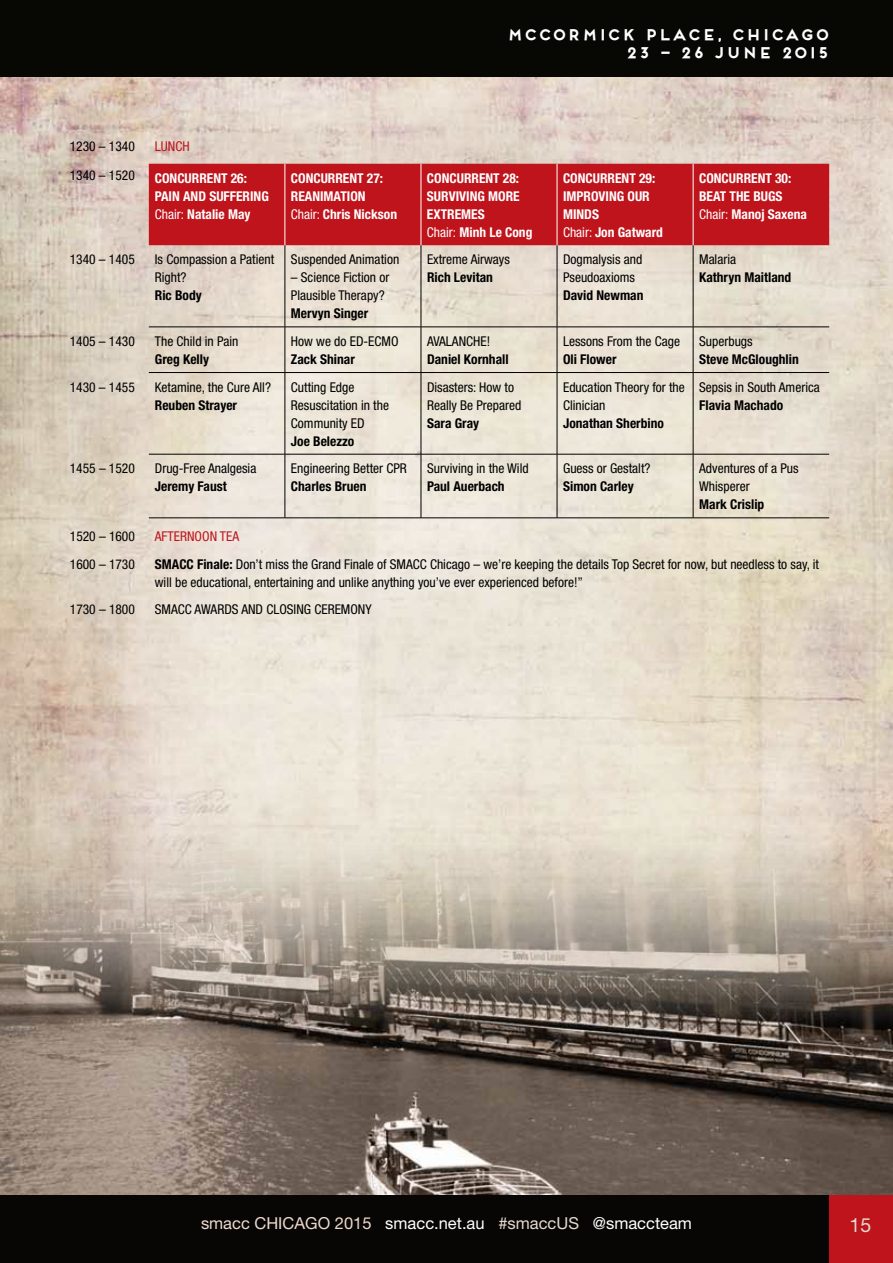
<style>
.page{position:relative;width:893px;height:1263px;background:#fff}
.page>*{position:absolute;margin:0;border:0;box-sizing:border-box;transform-origin:0 0}
.t1{font:19.5px "Helvetica Neue";color:#e3d9d1}
.t2{font:16.5px "Helvetica Neue";color:#fff}
.t3{font:700 15px/18px "Frontage";color:#fff;text-align:right}
.t4{font:condensed 13.5px/18px "Helvetica Neue";color:#000}
.t5{font:700 condensed 13.5px "Helvetica Neue";color:#000}
.t6{font:700 condensed 13.5px/18px "Helvetica Neue";color:#fff}
.t7{font:condensed 13.5px "Helvetica Neue";color:#bf141c}
.s1{font-weight:400}
.s2{font-weight:700}
.s3{color:#eed9cd}
.s4{color:#e3d9d1}
</style>
<div class="page">
<img style="left:0;top:77px;width:893px;height:735px">
<div style="left:0;top:1195px;width:893px;height:68px;background:#070604"></div>
<div style="left:829px;top:1195px;width:64px;height:68px;background:#bf141c"></div>
<div style="left:0;top:0;width:893px;height:77px;background:#070704"></div>
<div style="left:149px;top:164px;width:680px;height:81px;background:#bf141c"></div>
<hr style="left:285px;top:245px;width:1px;height:82px;background:#000">
<hr style="left:421px;top:245px;width:1px;height:82px;background:#000">
<hr style="left:557px;top:245px;width:1px;height:82px;background:#000">
<hr style="left:693px;top:245px;width:1px;height:82px;background:#000">
<hr style="left:149px;top:327px;width:136px;height:1px;background:#000">
<hr style="left:285px;top:327px;width:136px;height:1px;background:#000">
<hr style="left:285px;top:327px;width:1px;height:45px;background:#000">
<hr style="left:421px;top:327px;width:136px;height:1px;background:#000">
<hr style="left:421px;top:327px;width:1px;height:45px;background:#000">
<hr style="left:557px;top:327px;width:136px;height:1px;background:#000">
<hr style="left:557px;top:327px;width:1px;height:45px;background:#000">
<hr style="left:693px;top:327px;width:136px;height:1px;background:#000">
<hr style="left:693px;top:327px;width:1px;height:45px;background:#000">
<hr style="left:149px;top:372px;width:136px;height:1px;background:#000">
<hr style="left:285px;top:372px;width:136px;height:1px;background:#000">
<hr style="left:285px;top:373px;width:1px;height:81px;background:#000">
<hr style="left:421px;top:372px;width:136px;height:1px;background:#000">
<hr style="left:421px;top:373px;width:1px;height:81px;background:#000">
<hr style="left:557px;top:372px;width:136px;height:1px;background:#000">
<hr style="left:557px;top:373px;width:1px;height:81px;background:#000">
<hr style="left:693px;top:372px;width:136px;height:1px;background:#000">
<hr style="left:693px;top:373px;width:1px;height:81px;background:#000">
<hr style="left:149px;top:454px;width:136px;height:1px;background:#000">
<hr style="left:285px;top:454px;width:136px;height:1px;background:#000">
<hr style="left:285px;top:454px;width:1px;height:64px;background:#000">
<hr style="left:421px;top:454px;width:136px;height:1px;background:#000">
<hr style="left:421px;top:454px;width:1px;height:64px;background:#000">
<hr style="left:557px;top:454px;width:136px;height:1px;background:#000">
<hr style="left:557px;top:454px;width:1px;height:64px;background:#000">
<hr style="left:693px;top:454px;width:136px;height:1px;background:#000">
<hr style="left:693px;top:454px;width:1px;height:64px;background:#000">
<hr style="left:149px;top:518px;width:136px;height:1px;background:#000">
<hr style="left:285px;top:518px;width:136px;height:1px;background:#000">
<hr style="left:421px;top:518px;width:136px;height:1px;background:#000">
<hr style="left:557px;top:518px;width:136px;height:1px;background:#000">
<hr style="left:693px;top:518px;width:136px;height:1px;background:#000">
<hr style="left:285px;top:164px;width:1px;height:81px;background:#fff">
<hr style="left:421px;top:164px;width:1px;height:81px;background:#fff">
<hr style="left:557px;top:164px;width:1px;height:81px;background:#fff">
<hr style="left:693px;top:164px;width:1px;height:81px;background:#fff">
<img style="left:0;top:812px;width:893px;height:383px">
<p class="t3" style="left:506px;top:25px;width:324px">MCCORMICK PLACE, CHICAGO<br>23 – 26 JUNE 2015</p>
<p class="t4" style="left:70px;top:137px;width:67px">1230 – 1340</p>
<p class="t7" style="left:155px;top:138px;width:36px">LUNCH</p>
<p class="t4" style="left:70px;top:166px;width:67px">1340 – 1520</p>
<p class="t6" style="left:155px;top:169px;width:116px">CONCURRENT 26:<br>PAIN AND SUFFERING<br><span class="s1">Chair:</span> Natalie May</p>
<p class="t6" style="left:291px;top:169px;width:108px">CONCURRENT 27:<br>REANIMATION<br><span class="s1">Chair:</span> Chris Nickson</p>
<p class="t6" style="left:427px;top:169px;width:107px">CONCURRENT 28:<br>SURVIVING MORE<br>EXTREMES<br><span class="s1">Chair:</span> Minh Le Cong</p>
<p class="t6" style="left:563px;top:169px;width:101px">CONCURRENT 29:<br>IMPROVING OUR<br>MINDS<br><span class="s1">Chair:</span> Jon Gatward</p>
<p class="t6" style="left:699px;top:169px;width:109px">CONCURRENT 30:<br>BEAT THE BUGS<br><span class="s1">Chair:</span> Manoj Saxena</p>
<p class="t4" style="left:70px;top:250px;width:67px">1340 – 1405</p>
<p class="t4" style="left:155px;top:250px;width:121px">Is Compassion a Patient<br>Right?</p>
<p class="t5" style="left:155px;top:287px;width:48px">Ric Body</p>
<p class="t4" style="left:291px;top:250px;width:110px">Suspended Animation</p>
<p class="t4" style="left:291px;top:268px;width:100px">– Science Fiction or<br>Plausible Therapy?</p>
<p class="t5" style="left:291px;top:305px;width:79px">Mervyn Singer</p>
<p class="t4" style="left:699px;top:250px;width:38px">Malaria</p>
<p class="t5" style="left:699px;top:269px;width:94px">Kathryn Maitland</p>
<p class="t4" style="left:427px;top:250px;width:84px">Extreme Airways</p>
<p class="t5" style="left:427px;top:269px;width:67px">Rich Levitan</p>
<p class="t4" style="left:563px;top:250px;width:81px">Dogmalysis and<br>Pseudoaxioms</p>
<p class="t5" style="left:563px;top:287px;width:82px">David Newman</p>
<p class="t4" style="left:70px;top:332px;width:67px">1405 – 1430</p>
<p class="t4" style="left:155px;top:332px;width:85px">The Child in Pain</p>
<p class="t5" style="left:155px;top:351px;width:56px">Greg Kelly</p>
<p class="t4" style="left:291px;top:332px;width:109px">How we do ED-ECMO</p>
<p class="t5" style="left:291px;top:351px;width:65px">Zack Shinar</p>
<p class="t4" style="left:427px;top:332px;width:65px">AVALANCHE!</p>
<p class="t5" style="left:427px;top:351px;width:83px">Daniel Kornhall</p>
<p class="t4" style="left:563px;top:332px;width:119px">Lessons From the Cage</p>
<p class="t5" style="left:563px;top:351px;width:55px">Oli Flower</p>
<p class="t4" style="left:699px;top:332px;width:55px">Superbugs</p>
<p class="t5" style="left:699px;top:351px;width:101px">Steve McGloughlin</p>
<p class="t4" style="left:70px;top:378px;width:67px">1430 – 1455</p>
<p class="t4" style="left:155px;top:378px;width:118px">Ketamine, the Cure All?</p>
<p class="t5" style="left:155px;top:397px;width:84px">Reuben Strayer</p>
<p class="t4" style="left:291px;top:378px;width:100px">Cutting Edge<br>Resuscitation in the<br>Community ED</p>
<p class="t5" style="left:291px;top:433px;width:65px">Joe Belezzo</p>
<p class="t4" style="left:427px;top:378px;width:96px">Disasters: How to<br>Really Be Prepared</p>
<p class="t5" style="left:427px;top:415px;width:54px">Sara Gray</p>
<p class="t4" style="left:563px;top:378px;width:123px">Education Theory for the<br>Clinician</p>
<p class="t5" style="left:563px;top:415px;width:102px">Jonathan Sherbino</p>
<p class="t4" style="left:699px;top:378px;width:122px">Sepsis in South America</p>
<p class="t5" style="left:699px;top:396px;width:86px">Flavia Machado</p>
<p class="t4" style="left:70px;top:459px;width:67px">1455 – 1520</p>
<p class="t4" style="left:155px;top:459px;width:103px">Drug-Free Analgesia</p>
<p class="t5" style="left:155px;top:478px;width:73px">Jeremy Faust</p>
<p class="t4" style="left:291px;top:459px;width:117px">Engineering Better CPR</p>
<p class="t5" style="left:291px;top:478px;width:77px">Charles Bruen</p>
<p class="t4" style="left:427px;top:459px;width:103px">Surviving in the Wild</p>
<p class="t5" style="left:427px;top:478px;width:79px">Paul Auerbach</p>
<p class="t4" style="left:563px;top:459px;width:89px">Guess or Gestalt?</p>
<p class="t5" style="left:563px;top:478px;width:72px">Simon Carley</p>
<p class="t4" style="left:699px;top:459px;width:101px">Adventures of a Pus<br>Whisperer</p>
<p class="t5" style="left:699px;top:496px;width:67px">Mark Crislip</p>
<p class="t4" style="left:70px;top:527px;width:67px">1520 – 1600</p>
<p class="t7" style="left:155px;top:528px;width:86px">AFTERNOON TEA</p>
<p class="t4" style="left:70px;top:555px;width:67px">1600 – 1730</p>
<p class="t4" style="left:155px;top:555px;width:666px"><span class="s2">SMACC Finale:</span> Don’t miss the Grand Finale of SMACC Chicago – we’re keeping the details Top Secret for now, but needless to say, it will be educational, entertaining and unlike anything you’ve ever experienced before!”</p>
<p class="t4" style="left:70px;top:600px;width:67px">1730 – 1800</p>
<p class="t4" style="left:155px;top:600px;width:218px">SMACC AWARDS AND CLOSING CEREMONY</p>
<p class="t2" style="left:201px;top:1213px;width:492px"><span class="s3">smacc CHICAGO 2015</span> smacc.net.au <span class="s4">#smaccUS</span> @smaccteam</p>
<h1 class="t1" style="left:849px;top:1213px;width:23px">15</h1>
</div>
